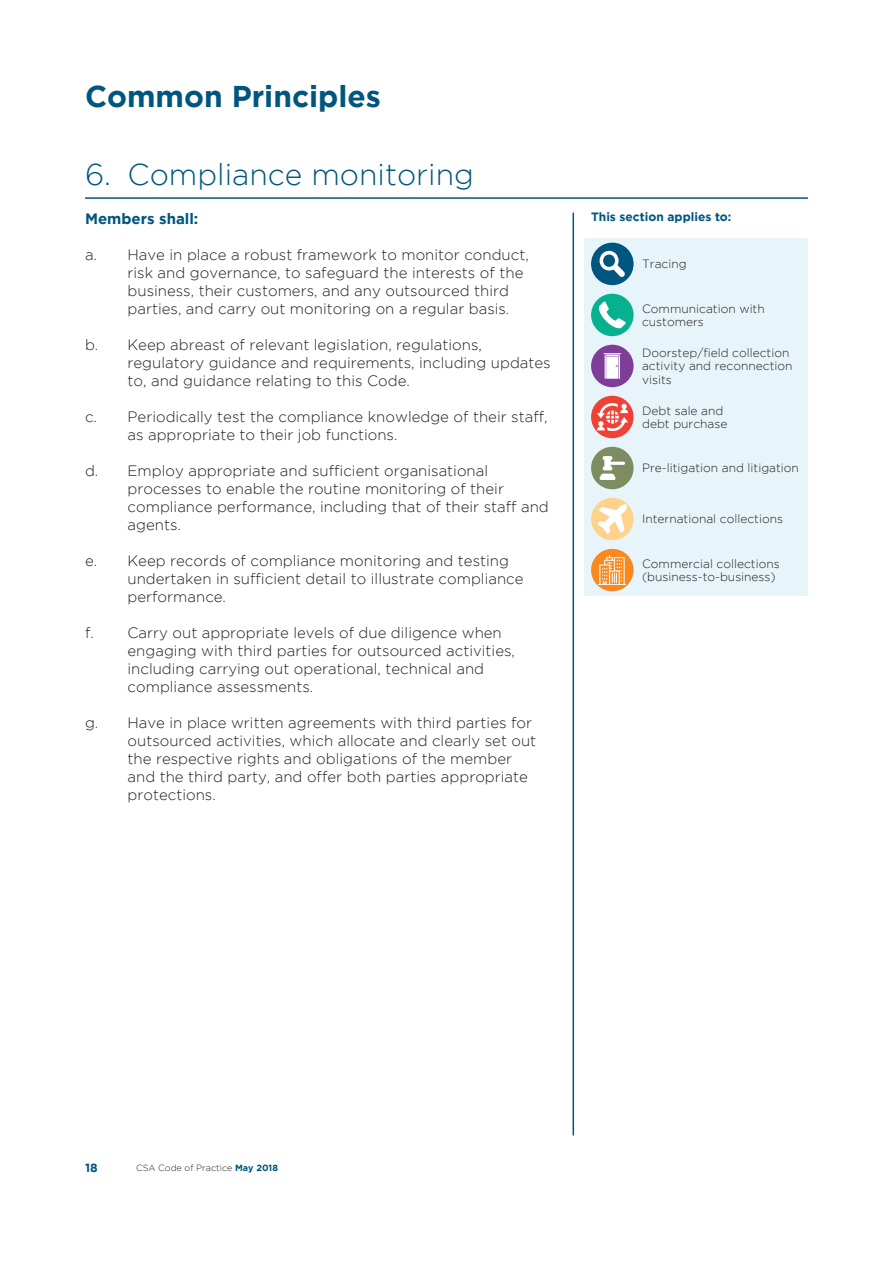
<style>
.page{position:relative;width:893px;height:1263px;background:#fff}
.page>*{position:absolute;margin:0;border:0;box-sizing:border-box;transform-origin:0 0}
.t1{font:300 30px "Gotham";color:#00567e}
.t2{font:700 30px "Gotham";color:#00567e}
.t3{font:300 15px/18px "Gotham";color:#231f20}
.t4{font:700 15px "Gotham";color:#00567e}
.t5{font:300 12px/13.5px "Gotham";color:#231f20}
.t6{font:700 12px "Gotham";color:#00567e}
.t7{font:300 9px "Gotham";color:#231f20}
.s1{font-weight:700;color:#00567e}
</style>
<div class="page">
<div style="left:585px;top:238px;width:223px;height:358px;background:#e7f5fa"></div>
<hr style="left:85px;top:197px;width:723px;height:2px;background:#00567e">
<div style="left:591px;top:549px;width:43px;height:42px;background:#f6891f;border-radius:50%"></div>
<img style="left:599px;top:555px;width:27px;height:30px">
<hr style="left:573px;top:213px;width:1px;height:922px;background:#00567e">
<div style="left:591px;top:243px;width:43px;height:42px;background:#00567e;border-radius:50%"></div>
<svg style="left:600px;top:251px;width:25px;height:26px"></svg>
<div style="left:591px;top:294px;width:43px;height:42px;background:#07b190;border-radius:50%"></div>
<svg style="left:599px;top:302px;width:27px;height:26px"></svg>
<div style="left:591px;top:345px;width:43px;height:42px;background:#7e3e98;border-radius:50%"></div>
<svg style="left:603px;top:353px;width:19px;height:26px"></svg>
<div style="left:591px;top:396px;width:43px;height:42px;background:#ee4237;border-radius:50%"></div>
<img style="left:597px;top:404px;width:30px;height:26px">
<div style="left:591px;top:447px;width:43px;height:42px;background:#7e8c62;border-radius:50%"></div>
<svg style="left:600px;top:456px;width:25px;height:24px"></svg>
<div style="left:591px;top:498px;width:43px;height:42px;background:#fed28d;border-radius:50%"></div>
<svg style="left:597px;top:504px;width:30px;height:30px"></svg>
<p class="t2" style="left:85px;top:79px;width:297px">Common Principles</p>
<p class="t1" style="left:85px;top:159px;width:390px">6. Compliance monitoring</p>
<p class="t4" style="left:85px;top:210px;width:115px">Members shall:</p>
<p class="t3" style="left:128px;top:245px;width:403px;text-indent:-43px">a. Have in place a robust framework to monitor conduct, risk and governance, to safeguard the interests of the business, their customers, and any outsourced third parties, and carry out monitoring on a regular basis.</p>
<p class="t3" style="left:128px;top:335px;width:425px;text-indent:-43px">b. Keep abreast of relevant legislation, regulations, regulatory guidance and requirements, including updates to, and guidance relating to this Code.</p>
<p class="t3" style="left:128px;top:407px;width:422px;text-indent:-43px">c. Periodically test the compliance knowledge of their staff, as appropriate to their job functions.</p>
<p class="t3" style="left:128px;top:461px;width:423px;text-indent:-43px">d. Employ appropriate and sufficient organisational processes to enable the routine monitoring of their compliance performance, including that of their staff and agents.</p>
<p class="t3" style="left:128px;top:551px;width:397px;text-indent:-43px">e. Keep records of compliance monitoring and testing undertaken in sufficient detail to illustrate compliance performance.</p>
<p class="t3" style="left:128px;top:623px;width:389px;text-indent:-43px">f. Carry out appropriate levels of due diligence when engaging with third parties for outsourced activities, including carrying out operational, technical and compliance assessments.</p>
<p class="t3" style="left:128px;top:713px;width:410px;text-indent:-43px">g. Have in place written agreements with third parties for outsourced activities, which allocate and clearly set out the respective rights and obligations of the member and the third party, and offer both parties appropriate protections.</p>
<p class="t6" style="left:591px;top:210px;width:142px">This section applies to:</p>
<p class="t5" style="left:642px;top:257px;width:46px">Tracing</p>
<p class="t5" style="left:642px;top:301px;width:124px">Communication with customers</p>
<p class="t5" style="left:642px;top:346px;width:152px">Doorstep/field collection activity and reconnection visits</p>
<p class="t5" style="left:642px;top:403px;width:83px">Debt sale and</p>
<p class="t5" style="left:642px;top:417px;width:87px">debt purchase</p>
<p class="t5" style="left:642px;top:461px;width:158px">Pre-litigation and litigation</p>
<p class="t5" style="left:642px;top:512px;width:142px">International collections</p>
<p class="t5" style="left:642px;top:557px;width:139px">Commercial collections</p>
<p class="t5" style="left:642px;top:570px;width:135px">(business-to-business)</p>
<p class="t6" style="left:85px;top:1160px;width:14px">18</p>
<p class="t7" style="left:136px;top:1162px;width:143px">CSA Code of Practice <span class="s1">May 2018</span></p>
</div>
